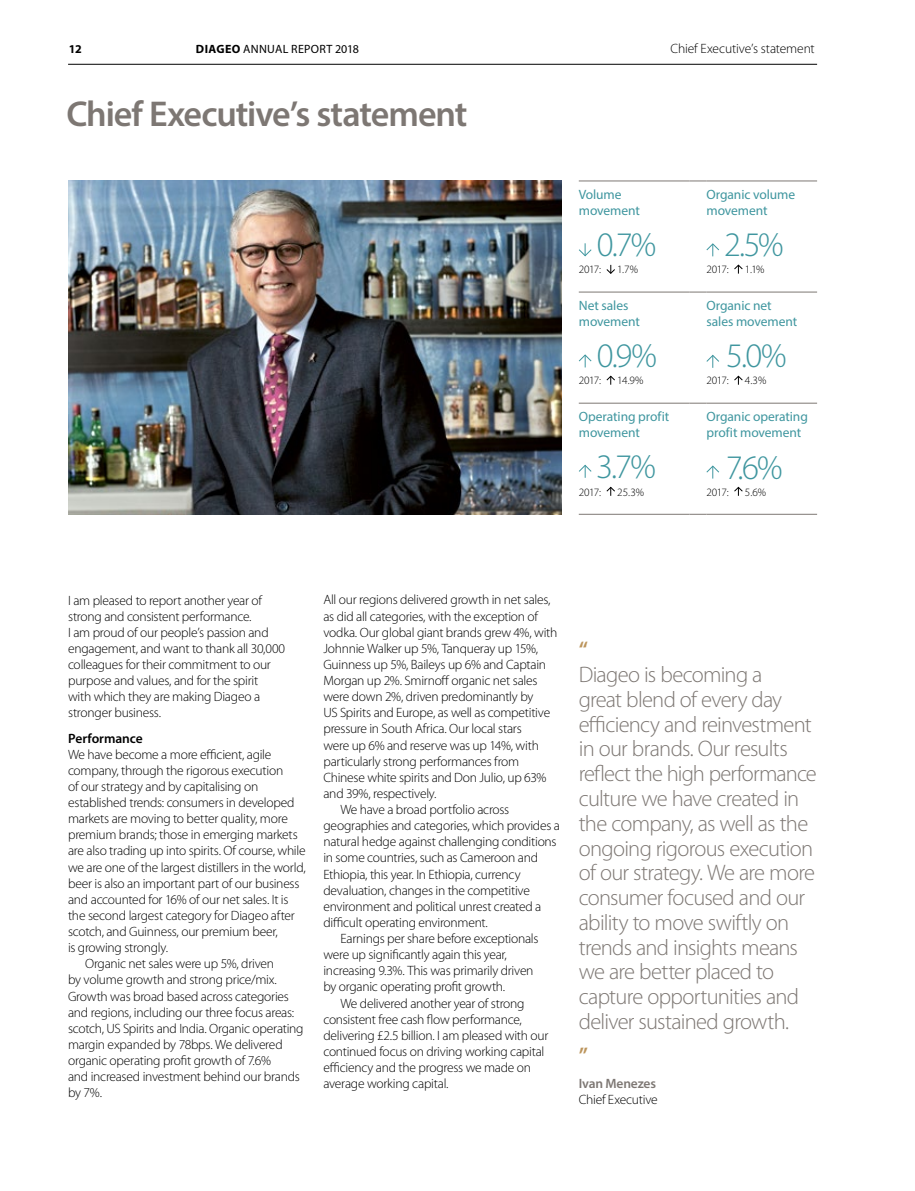
<style>
.page{position:relative;width:915px;height:1191px;background:#fff}
.page>*{position:absolute;margin:0;border:0;box-sizing:border-box;transform-origin:0 0}
.t1{font:600 36px "Myriad Pro";letter-spacing:-.03em;color:#7d7773}
.t2{font:300 34.5px "Myriad Pro";color:#3f969f}
.t3{font:300 22.5px/24.8px "Myriad Pro";letter-spacing:-.035em;color:#7d7773}
.t4{font:600 22.5px "Myriad Pro";color:#bc955c}
.t5{font:300 13.5px/16px "Myriad Pro";letter-spacing:-.02em;color:#000}
.t6{font:13.5px/16px "Myriad Pro";letter-spacing:-.005em;color:#3f969f}
.t7{font:600 13.5px "Myriad Pro";letter-spacing:-.005em;color:#000}
.t8{font:600 13.5px "Myriad Pro";letter-spacing:-.015em;color:#7d7773}
.t9{font:12px "Myriad Pro";letter-spacing:.025em;color:#000}
.t10{font:700 12px "Myriad Pro";color:#000}
.t11{font:300 11.25px "Myriad Pro";letter-spacing:-.04em;color:#000}
.s1{font-weight:700}
</style>
<div class="page">
<img style="left:68px;top:181px;width:493px;height:333px">
<hr style="left:578px;top:181px;width:111px;height:1px;background:#7d7773">
<svg style="left:689px;top:181px;width:17px;height:1px"></svg>
<hr style="left:706px;top:181px;width:110px;height:1px;background:#7d7773">
<hr style="left:578px;top:292px;width:111px;height:1px;background:#7d7773">
<svg style="left:689px;top:292px;width:17px;height:1px"></svg>
<hr style="left:706px;top:292px;width:110px;height:1px;background:#7d7773">
<hr style="left:578px;top:403px;width:111px;height:1px;background:#7d7773">
<svg style="left:689px;top:403px;width:17px;height:1px"></svg>
<hr style="left:706px;top:403px;width:110px;height:1px;background:#7d7773">
<hr style="left:578px;top:514px;width:111px;height:1px;background:#7d7773">
<svg style="left:689px;top:514px;width:17px;height:1px"></svg>
<hr style="left:706px;top:514px;width:110px;height:1px;background:#7d7773">
<svg style="left:579px;top:243px;width:13px;height:14px"></svg>
<svg style="left:706px;top:243px;width:13px;height:13px"></svg>
<svg style="left:606px;top:265px;width:9px;height:9px"></svg>
<svg style="left:734px;top:264px;width:8px;height:9px"></svg>
<svg style="left:578px;top:354px;width:14px;height:13px"></svg>
<svg style="left:706px;top:354px;width:13px;height:14px"></svg>
<svg style="left:606px;top:376px;width:9px;height:9px"></svg>
<svg style="left:734px;top:376px;width:8px;height:9px"></svg>
<svg style="left:579px;top:464px;width:13px;height:14px"></svg>
<svg style="left:706px;top:465px;width:13px;height:13px"></svg>
<svg style="left:606px;top:487px;width:9px;height:9px"></svg>
<svg style="left:734px;top:487px;width:8px;height:9px"></svg>
<hr style="left:68px;top:64px;width:748px;height:1px;background:#000">
<p class="t10" style="left:69px;top:41px;width:14px">12</p>
<p class="t9" style="left:196px;top:41px;width:164px"><span class="s1">DIAGEO</span> ANNUAL REPORT 2018</p>
<p class="t5" style="left:670px;top:40px;width:146px">Chief Executive’s statement</p>
<h1 class="t1" style="left:66px;top:91px;width:402px">Chief Executive’s statement</h1>
<p class="t6" style="left:578px;top:186px;width:63px">Volume movement</p>
<p class="t6" style="left:706px;top:186px;width:90px">Organic volume movement</p>
<h2 class="t2" style="left:596px;top:226px;width:61px">0.7%</h2>
<h2 class="t2" style="left:723px;top:226px;width:61px">2.5%</h2>
<p class="t11" style="left:578px;top:263px;width:24px">2017:</p>
<p class="t11" style="left:617px;top:263px;width:22px">1.7%</p>
<p class="t11" style="left:706px;top:263px;width:24px">2017:</p>
<p class="t11" style="left:744px;top:263px;width:21px">1.1%</p>
<p class="t6" style="left:578px;top:297px;width:63px">Net sales movement</p>
<p class="t6" style="left:706px;top:297px;width:92px">Organic net sales movement</p>
<h2 class="t2" style="left:596px;top:337px;width:61px">0.9%</h2>
<h2 class="t2" style="left:726px;top:337px;width:62px">5.0%</h2>
<p class="t11" style="left:578px;top:374px;width:24px">2017:</p>
<p class="t11" style="left:617px;top:374px;width:28px">14.9%</p>
<p class="t11" style="left:706px;top:374px;width:24px">2017:</p>
<p class="t11" style="left:744px;top:374px;width:23px">4.3%</p>
<p class="t6" style="left:578px;top:408px;width:92px">Operating profit movement</p>
<p class="t6" style="left:706px;top:408px;width:103px">Organic operating profit movement</p>
<h2 class="t2" style="left:596px;top:447px;width:61px">3.7%</h2>
<h2 class="t2" style="left:725px;top:448px;width:58px">7.6%</h2>
<p class="t11" style="left:578px;top:485px;width:24px">2017:</p>
<p class="t11" style="left:617px;top:485px;width:28px">25.3%</p>
<p class="t11" style="left:706px;top:485px;width:24px">2017:</p>
<p class="t11" style="left:744px;top:485px;width:23px">5.6%</p>
<p class="t5" style="left:68px;top:592px;width:218px">I am pleased to report another year of strong and consistent performance.<br>I am proud of our people’s passion and engagement, and want to thank all 30,000 colleagues for their commitment to our purpose and values, and for the spirit<br>with which they are making Diageo a stronger business.</p>
<p class="t7" style="left:68px;top:729px;width:76px">Performance</p>
<p class="t5" style="left:68px;top:746px;width:205px">We have become a more efficient, agile</p>
<p class="t5" style="left:68px;top:762px;width:217px">company, through the rigorous execution</p>
<p class="t5" style="left:68px;top:778px;width:192px">of our strategy and by capitalising on</p>
<p class="t5" style="left:68px;top:795px;width:228px">established trends: consumers in developed</p>
<p class="t5" style="left:68px;top:811px;width:221px">markets are moving to better quality, more</p>
<p class="t5" style="left:68px;top:827px;width:231px">premium brands; those in emerging markets</p>
<p class="t5" style="left:68px;top:843px;width:239px">are also trading up into spirits. Of course, while</p>
<p class="t5" style="left:68px;top:859px;width:239px">we are one of the largest distillers in the world,</p>
<p class="t5" style="left:68px;top:875px;width:233px">beer is also an important part of our business</p>
<p class="t5" style="left:68px;top:891px;width:222px">and accounted for 16% of our net sales. It is</p>
<p class="t5" style="left:68px;top:907px;width:228px">the second largest category for Diageo after</p>
<p class="t5" style="left:68px;top:923px;width:211px">scotch, and Guinness, our premium beer,</p>
<p class="t5" style="left:68px;top:940px;width:101px">is growing strongly.</p>
<p class="t5" style="left:85px;top:956px;width:190px">Organic net sales were up 5%, driven</p>
<p class="t5" style="left:68px;top:972px;width:210px">by volume growth and strong price/mix.</p>
<p class="t5" style="left:68px;top:988px;width:222px">Growth was broad based across categories</p>
<p class="t5" style="left:68px;top:1004px;width:227px">and regions, including our three focus areas:</p>
<p class="t5" style="left:68px;top:1020px;width:237px">scotch, US Spirits and India. Organic operating</p>
<p class="t5" style="left:68px;top:1036px;width:216px">margin expanded by 78bps. We delivered</p>
<p class="t5" style="left:68px;top:1052px;width:204px">organic operating profit growth of 7.6%</p>
<p class="t5" style="left:68px;top:1069px;width:233px">and increased investment behind our brands</p>
<p class="t5" style="left:68px;top:1085px;width:36px">by 7%.</p>
<p class="t5" style="left:323px;top:592px;width:229px">All our regions delivered growth in net sales,</p>
<p class="t5" style="left:323px;top:608px;width:216px">as did all categories, with the exception of</p>
<p class="t5" style="left:323px;top:624px;width:235px">vodka. Our global giant brands grew 4%, with</p>
<p class="t5" style="left:323px;top:640px;width:216px">Johnnie Walker up 5%, Tanqueray up 15%,</p>
<p class="t5" style="left:323px;top:656px;width:224px">Guinness up 5%, Baileys up 6% and Captain</p>
<p class="t5" style="left:323px;top:672px;width:215px">Morgan up 2%. Smirnoff organic net sales</p>
<p class="t5" style="left:323px;top:689px;width:211px">were down 2%, driven predominantly by</p>
<p class="t5" style="left:323px;top:705px;width:228px">US Spirits and Europe, as well as competitive</p>
<p class="t5" style="left:323px;top:721px;width:200px">pressure in South Africa. Our local stars</p>
<p class="t5" style="left:323px;top:737px;width:217px">were up 6% and reserve was up 14%, with</p>
<p class="t5" style="left:323px;top:753px;width:197px">particularly strong performances from</p>
<p class="t5" style="left:323px;top:769px;width:224px">Chinese white spirits and Don Julio, up 63%</p>
<p class="t5" style="left:323px;top:785px;width:114px">and 39%, respectively.</p>
<p class="t5" style="left:340px;top:801px;width:170px">We have a broad portfolio across</p>
<p class="t5" style="left:323px;top:818px;width:238px">geographies and categories, which provides a</p>
<p class="t5" style="left:323px;top:834px;width:234px">natural hedge against challenging conditions</p>
<p class="t5" style="left:323px;top:850px;width:216px">in some countries, such as Cameroon and</p>
<p class="t5" style="left:323px;top:866px;width:199px">Ethiopia, this year. In Ethiopia, currency</p>
<p class="t5" style="left:323px;top:882px;width:208px">devaluation, changes in the competitive</p>
<p class="t5" style="left:323px;top:898px;width:219px">environment and political unrest created a</p>
<p class="t5" style="left:323px;top:914px;width:166px">difficult operating environment.</p>
<p class="t5" style="left:340px;top:930px;width:199px">Earnings per share before exceptionals</p>
<p class="t5" style="left:323px;top:947px;width:185px">were up significantly again this year,</p>
<p class="t5" style="left:323px;top:963px;width:211px">increasing 9.3%. This was primarily driven</p>
<p class="t5" style="left:323px;top:979px;width:183px">by organic operating profit growth.</p>
<p class="t5" style="left:340px;top:995px;width:186px">We delivered another year of strong</p>
<p class="t5" style="left:323px;top:1011px;width:200px">consistent free cash flow performance,</p>
<p class="t5" style="left:323px;top:1027px;width:226px">delivering £2.5 billion. I am pleased with our</p>
<p class="t5" style="left:323px;top:1043px;width:222px">continued focus on driving working capital</p>
<p class="t5" style="left:323px;top:1059px;width:209px">efficiency and the progress we made on</p>
<p class="t5" style="left:323px;top:1075px;width:127px">average working capital.</p>
<h3 class="t4" style="left:578px;top:635px;width:11px">“</h3>
<p class="t3" style="left:578px;top:662px;width:239px">Diageo is becoming a<br>great blend of every day efficiency and reinvestment in our brands. Our results reflect the high performance culture we have created in the company, as well as the ongoing rigorous execution of our strategy. We are more consumer focused and our ability to move swiftly on trends and insights means we are better placed to capture opportunities and deliver sustained growth.</p>
<h3 class="t4" style="left:578px;top:1040px;width:11px">”</h3>
<p class="t8" style="left:578px;top:1074px;width:79px">Ivan Menezes</p>
<p class="t5" style="left:578px;top:1091px;width:80px">Chief Executive</p>
</div>
